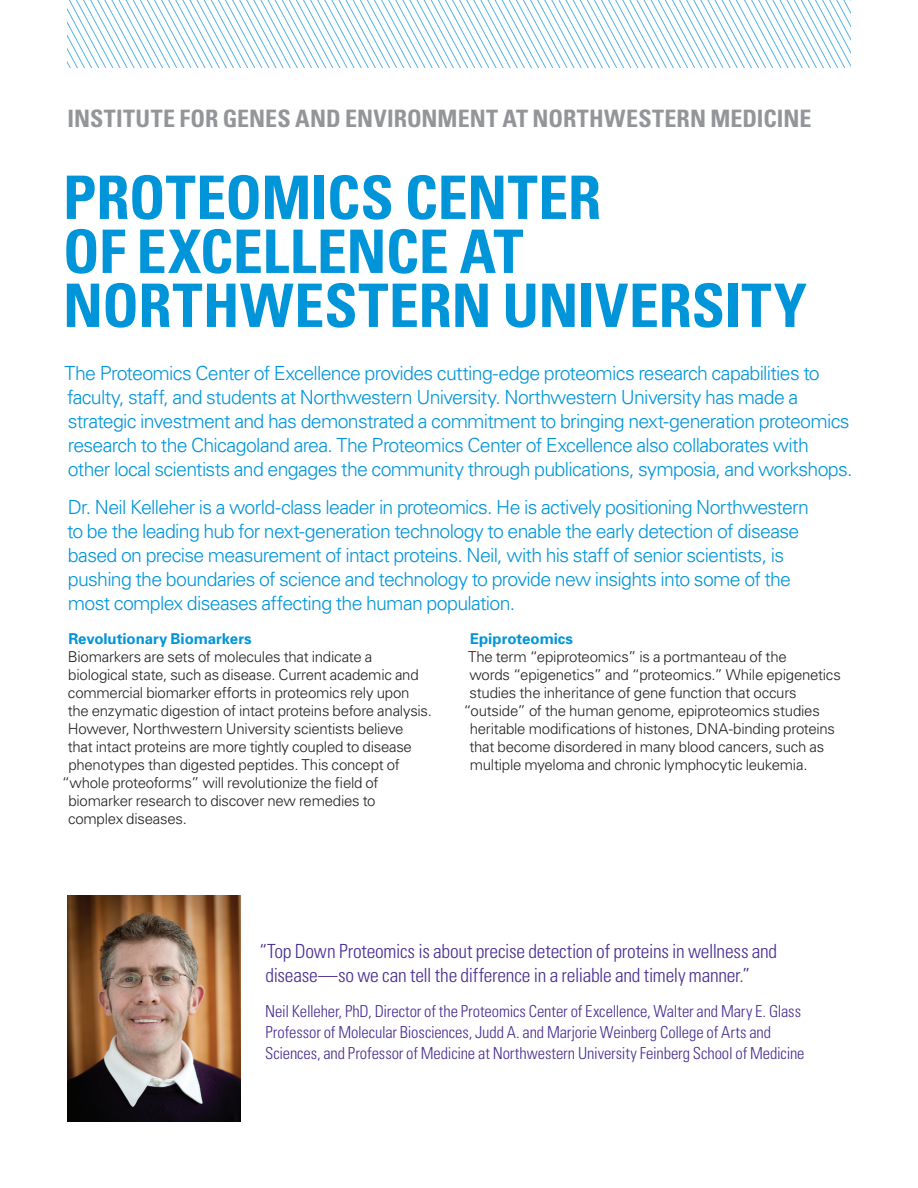
<style>
.page{position:relative;width:918px;height:1188px;background:#fff}
.page>*{position:absolute;margin:0;border:0;box-sizing:border-box;transform-origin:0 0}
.t1{font:700 condensed 60px/54px "Univers";letter-spacing:-.005em;color:#0095d9}
.t2{font:700 condensed 24px "Univers";color:#939598}
.t3{font:300 19.5px/24px "Univers";letter-spacing:-.035em;color:#0095d9}
.t4{font:300 condensed 19.5px/24px "Univers";letter-spacing:-.01em;color:#482e92}
.t5{font:300 condensed 16.5px/21px "Univers";letter-spacing:-.005em;color:#482e92}
.t6{font:300 15px "Univers";letter-spacing:-.015em;color:#231f20}
.t7{font:700 15px "Univers";letter-spacing:-.005em;color:#0095d9}
</style>
<div class="page">
<svg style="left:68px;top:0;width:521px;height:68px"></svg>
<svg style="left:589px;top:0;width:261px;height:68px"></svg>
<img style="left:68px;top:896px;width:173px;height:225px">
<p class="t2" style="left:68px;top:103px;width:745px">INSTITUTE FOR GENES AND ENVIRONMENT AT NORTHWESTERN MEDICINE</p>
<h1 class="t1" style="left:63px;top:170px;width:745px">PROTEOMICS CENTER<br>OF EXCELLENCE AT<br>NORTHWESTERN UNIVERSITY</h1>
<p class="t3" style="left:65px;top:361px;width:790px">The Proteomics Center of Excellence provides cutting-edge proteomics research capabilities to faculty, staff, and students at Northwestern University. Northwestern University has made a strategic investment and has demonstrated a commitment to bringing next-generation proteomics research to the Chicagoland area. The Proteomics Center of Excellence also collaborates with other local scientists and engages the community through publications, symposia, and workshops.</p>
<p class="t3" style="left:67px;top:494px;width:743px">Dr. Neil Kelleher is a world-class leader in proteomics. He is actively positioning Northwestern to be the leading hub for next-generation technology to enable the early detection of disease based on precise measurement of intact proteins. Neil, with his staff of senior scientists, is pushing the boundaries of science and technology to provide new insights into some of the most complex diseases affecting the human population.</p>
<p class="t7" style="left:68px;top:629px;width:185px">Revolutionary Biomarkers</p>
<p class="t6" style="left:68px;top:648px;width:306px">Biomarkers are sets of molecules that indicate a</p>
<p class="t6" style="left:68px;top:666px;width:352px">biological state, such as disease. Current academic and</p>
<p class="t6" style="left:68px;top:684px;width:343px">commercial biomarker efforts in proteomics rely upon</p>
<p class="t6" style="left:68px;top:702px;width:366px">the enzymatic digestion of intact proteins before analysis.</p>
<p class="t6" style="left:68px;top:720px;width:337px">However, Northwestern University scientists believe</p>
<p class="t6" style="left:68px;top:738px;width:346px">that intact proteins are more tightly coupled to disease</p>
<p class="t6" style="left:68px;top:756px;width:333px">phenotypes than digested peptides. This concept of</p>
<p class="t6" style="left:62px;top:774px;width:318px">“whole proteoforms” will revolutionize the field of</p>
<p class="t6" style="left:68px;top:792px;width:309px">biomarker research to discover new remedies to</p>
<p class="t6" style="left:68px;top:810px;width:120px">complex diseases.</p>
<p class="t7" style="left:470px;top:629px;width:105px">Epiproteomics</p>
<p class="t6" style="left:468px;top:648px;width:320px">The term “epiproteomics” is a portmanteau of the</p>
<p class="t6" style="left:469px;top:666px;width:373px">words “epigenetics” and “proteomics.” While epigenetics</p>
<p class="t6" style="left:470px;top:684px;width:329px">studies the inheritance of gene function that occurs</p>
<p class="t6" style="left:463px;top:702px;width:358px">“outside” of the human genome, epiproteomics studies</p>
<p class="t6" style="left:470px;top:720px;width:367px">heritable modifications of histones, DNA-binding proteins</p>
<p class="t6" style="left:469px;top:738px;width:357px">that become disordered in many blood cancers, such as</p>
<p class="t6" style="left:470px;top:756px;width:339px">multiple myeloma and chronic lymphocytic leukemia.</p>
<p class="t4" style="left:266px;top:939px;width:513px;text-indent:-6px">“Top Down Proteomics is about precise detection of proteins in wellness and disease—so we can tell the difference in a reliable and timely manner.”</p>
<p class="t5" style="left:265px;top:1000px;width:541px">Neil Kelleher, PhD, Director of the Proteomics Center of Excellence, Walter and Mary E. Glass<br>Professor of Molecular Biosciences, Judd A. and Marjorie Weinberg College of Arts and<br>Sciences, and Professor of Medicine at Northwestern University Feinberg School of Medicine</p>
</div>
